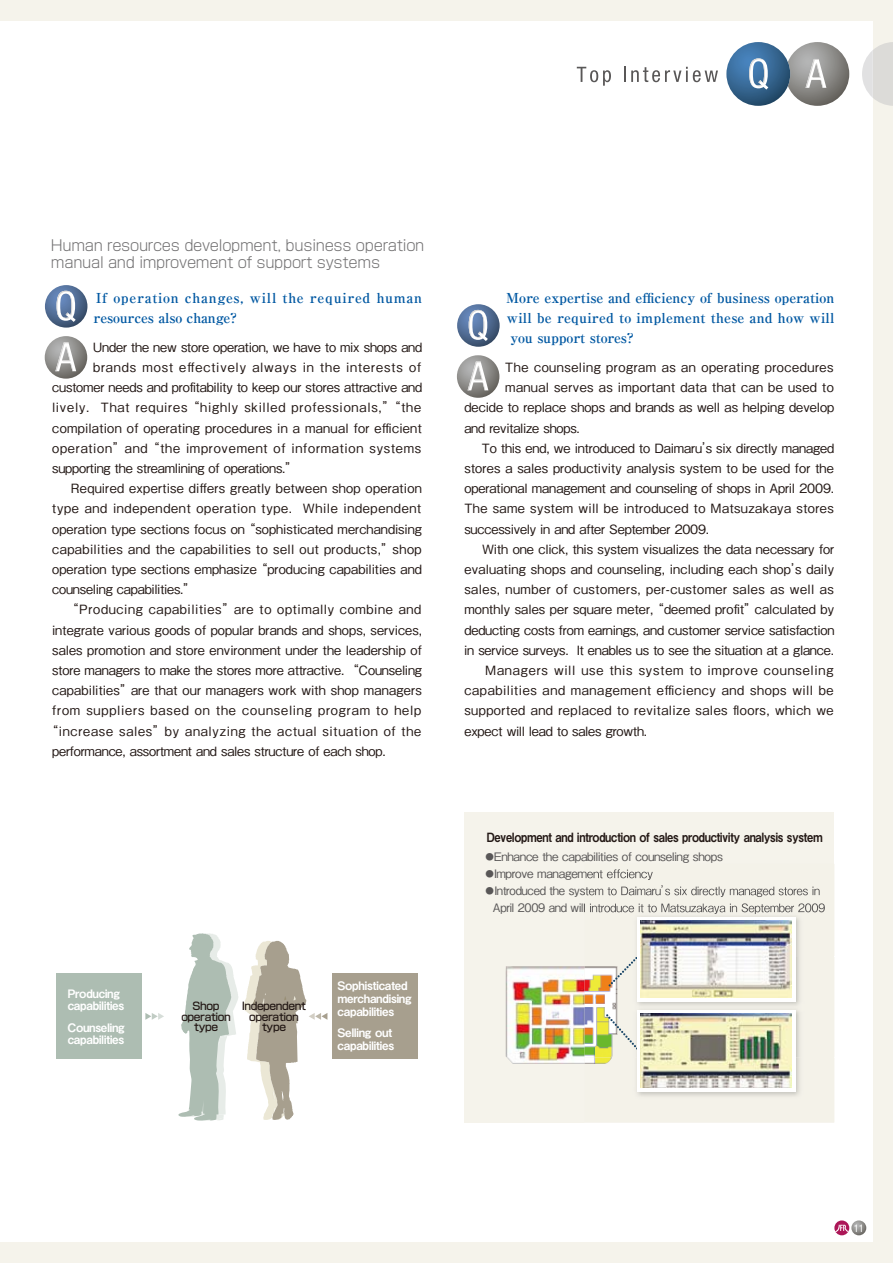
<style>
.page{position:relative;width:893px;height:1263px;background:#f5f3eb}
.page>*{position:absolute;margin:0;border:0;box-sizing:border-box;transform-origin:0 0}
.t1{font:300 14.85px/17px "Shin Go Pro";letter-spacing:-.02em;color:#727172}
.t2{font:700 13.8px/20.2px "Ryumin Pro";letter-spacing:.015em;color:#0058a2;text-align:justify}
.t3{font:700 13.8px/20.2px "Ryumin Pro";letter-spacing:.05em;color:#0058a2}
.t4{font:500 12.75px "Gothic BBB Pro";letter-spacing:.01em;color:#231815}
.t5{font:500 12.75px "Gothic BBB Pro";letter-spacing:-.015em;color:#231815}
.t6{font:500 12.75px "Gothic BBB Pro";letter-spacing:-.01em;color:#231815}
.t7{font:500 12.75px "Gothic BBB Pro";letter-spacing:.05em;color:#231815}
.t8{font:500 12.75px "Gothic BBB Pro";letter-spacing:.035em;color:#231815}
.t9{font:500 12.75px "Gothic BBB Pro";letter-spacing:.04em;color:#231815}
.t10{font:500 12.75px "Gothic BBB Pro";letter-spacing:.065em;color:#231815}
.t11{font:500 12.75px "Gothic BBB Pro";letter-spacing:.06em;color:#231815}
.t12{font:12.75px "Midashi Go Pro MB31";letter-spacing:-.025em;color:#231815;scale:.88 1}
.t13{font:500 12.75px "Gothic BBB Pro";letter-spacing:.07em;color:#231815}
.t14{font:11.7px/12.8px "Midashi Go Pro MB31";letter-spacing:-.03em;color:#fff}
.t15{font:500 11.7px "Gothic BBB Pro";letter-spacing:-.025em;color:#595757}
.t16{font:500 10.65px/10.6px "Shin Go Pro";letter-spacing:-.04em;color:#231815;text-align:center}
.t17{font:condensed 10.65px "Helvetica Neue";color:#fff}
.s1{font-size:8.55px}
</style>
<div class="page">
<div style="left:0;top:21px;width:873px;height:1221px;background:#fff"></div>
<svg style="left:862px;top:42px;width:31px;height:64px"></svg>
<svg style="left:726px;top:42px;width:123px;height:64px"></svg>
<svg style="left:45px;top:285px;width:43px;height:43px"></svg>
<svg style="left:45px;top:336px;width:42px;height:43px"></svg>
<svg style="left:55px;top:342px;width:21px;height:29px"></svg>
<svg style="left:457px;top:304px;width:43px;height:43px"></svg>
<svg style="left:457px;top:355px;width:42px;height:43px"></svg>
<div style="left:56px;top:974px;width:85px;height:85px;background:#adbdb2"></div>
<div style="left:332px;top:974px;width:86px;height:85px;background:#a79f8e"></div>
<svg style="left:145px;top:1013px;width:19px;height:7px"></svg>
<svg style="left:178px;top:933px;width:149px;height:188px"></svg>
<div style="left:464px;top:812px;width:370px;height:310px;background:#f5f3eb"></div>
<img style="left:506px;top:966px;width:79px;height:98px">
<img style="left:585px;top:957px;width:249px;height:166px">
<img style="left:585px;top:1057px;width:249px;height:65px">
<img style="left:636px;top:916px;width:164px;height:41px">
<img style="left:585px;top:869px;width:68px;height:11px">
<img style="left:585px;top:886px;width:76px;height:10px">
<img style="left:665px;top:886px;width:155px;height:11px">
<img style="left:590px;top:903px;width:235px;height:11px">
<img style="left:585px;top:966px;width:32px;height:91px">
<svg style="left:608px;top:957px;width:29px;height:29px"></svg>
<svg style="left:606px;top:1014px;width:31px;height:36px"></svg>
<div style="left:637px;top:1010px;width:158px;height:81px;background:#fff"></div>
<div style="left:637px;top:917px;width:158px;height:84px;background:linear-gradient(to right,#fff,#fff)"></div>
<img style="left:641px;top:1013px;width:151px;height:75px">
<img style="left:641px;top:921px;width:151px;height:77px">
<svg style="left:577px;top:67px;width:34px;height:19px"></svg>
<svg style="left:624px;top:67px;width:94px;height:15px"></svg>
<svg style="left:835px;top:1220px;width:31px;height:15px"></svg>
<p class="t1" style="left:51px;top:235px;width:375px">Human resources development, business operation manual and improvement of support systems</p>
<p class="t3" style="left:52px;top:287px;width:371px">　　　If operation changes, will the required human　　　resources also change?</p>
<p class="t5" style="left:93px;top:337px;width:331px">Under the new store operation, we have to mix shops and</p>
<p class="t13" style="left:93px;top:357px;width:330px">brands most effectively always in the interests of</p>
<p class="t6" style="left:52px;top:377px;width:372px">customer needs and profitability to keep our stores attractive and</p>
<p class="t10" style="left:52px;top:397px;width:371px">lively. That requires “highly skilled professionals,”“the</p>
<p class="t4" style="left:52px;top:418px;width:371px">compilation of operating procedures in a manual for efficient</p>
<p class="t11" style="left:52px;top:438px;width:371px">operation”and “the improvement of information systems</p>
<p class="t5" style="left:52px;top:458px;width:247px">supporting the streamlining of operations.”</p>
<p class="t4" style="left:71px;top:478px;width:352px">Required expertise differs greatly between shop operation</p>
<p class="t7" style="left:52px;top:498px;width:371px">type and independent operation type. While independent</p>
<p class="t4" style="left:52px;top:518px;width:371px">operation type sections focus on “sophisticated merchandising</p>
<p class="t8" style="left:52px;top:539px;width:371px">capabilities and the capabilities to sell out products,”shop</p>
<p class="t4" style="left:52px;top:559px;width:371px">operation type sections emphasize “producing capabilities and</p>
<p class="t5" style="left:52px;top:579px;width:145px">counseling capabilities.”</p>
<p class="t7" style="left:66px;top:599px;width:357px">“Producing capabilities”are to optimally combine and</p>
<p class="t4" style="left:52px;top:619px;width:372px">integrate various goods of popular brands and shops, services,</p>
<p class="t4" style="left:52px;top:640px;width:371px">sales promotion and store environment under the leadership of</p>
<p class="t6" style="left:52px;top:660px;width:371px">store managers to make the stores more attractive. “Counseling</p>
<p class="t4" style="left:52px;top:680px;width:371px">capabilities”are that our managers work with shop managers</p>
<p class="t10" style="left:52px;top:700px;width:370px">from suppliers based on the counseling program to help</p>
<p class="t11" style="left:45px;top:720px;width:377px">“increase sales”by analyzing the actual situation of the</p>
<p class="t5" style="left:52px;top:741px;width:335px">performance, assortment and sales structure of each shop.</p>
<p class="t14" style="left:67px;top:985px;width:58px">Producing capabilities</p>
<p class="t14" style="left:68px;top:1019px;width:59px">Counseling capabilities</p>
<p class="t16" style="left:181px;top:999px;width:51px">Shop operation type</p>
<p class="t16" style="left:242px;top:999px;width:65px">Independent operation type</p>
<p class="t14" style="left:337px;top:978px;width:76px">Sophisticated merchandising capabilities</p>
<p class="t14" style="left:338px;top:1024px;width:58px">Selling out capabilities</p>
<p class="t2" style="left:464px;top:287px;width:372px">　　　More expertise and efficiency of business operation　　　will be required to implement these and how will　　　 you support stores?</p>
<p class="t9" style="left:505px;top:357px;width:330px">The counseling program as an operating procedures</p>
<p class="t8" style="left:505px;top:377px;width:330px">manual serves as important data that can be used to</p>
<p class="t4" style="left:464px;top:397px;width:371px">decide to replace shops and brands as well as helping develop</p>
<p class="t5" style="left:464px;top:418px;width:117px">and revitalize shops.</p>
<p class="t4" style="left:482px;top:438px;width:354px">To this end, we introduced to Daimaru’s six directly managed</p>
<p class="t4" style="left:464px;top:458px;width:371px">stores a sales productivity analysis system to be used for the</p>
<p class="t4" style="left:464px;top:478px;width:371px">operational management and counseling of shops in April 2009.</p>
<p class="t8" style="left:464px;top:498px;width:371px">The same system will be introduced to Matsuzakaya stores</p>
<p class="t5" style="left:464px;top:518px;width:246px">successively in and after September 2009.</p>
<p class="t4" style="left:482px;top:539px;width:354px">With one click, this system visualizes the data necessary for</p>
<p class="t4" style="left:464px;top:559px;width:371px">evaluating shops and counseling, including each shop’s daily</p>
<p class="t9" style="left:464px;top:579px;width:371px">sales, number of customers, per-customer sales as well as</p>
<p class="t4" style="left:464px;top:599px;width:371px">monthly sales per square meter, “deemed profit”calculated by</p>
<p class="t6" style="left:464px;top:619px;width:372px">deducting costs from earnings, and customer service satisfaction</p>
<p class="t5" style="left:464px;top:640px;width:371px">in service surveys. It enables us to see the situation at a glance.</p>
<p class="t10" style="left:485px;top:660px;width:350px">Managers will use this system to improve counseling</p>
<p class="t7" style="left:464px;top:680px;width:371px">capabilities and management efficiency and shops will be</p>
<p class="t9" style="left:464px;top:700px;width:371px">supported and replaced to revitalize sales floors, which we</p>
<p class="t6" style="left:464px;top:720px;width:184px">expect will lead to sales growth.</p>
<p class="t12" style="left:486px;top:827px;width:384px">Development and introduction of sales productivity analysis system</p>
<p class="t15" style="left:485px;top:847px;width:239px"><span class="s1">●</span>Enhance the capabilities of counseling shops</p>
<p class="t15" style="left:485px;top:864px;width:169px"><span class="s1">●</span>Improve management effciency</p>
<p class="t17" style="left:854px;top:1222px;width:12px">11</p>
</div>
